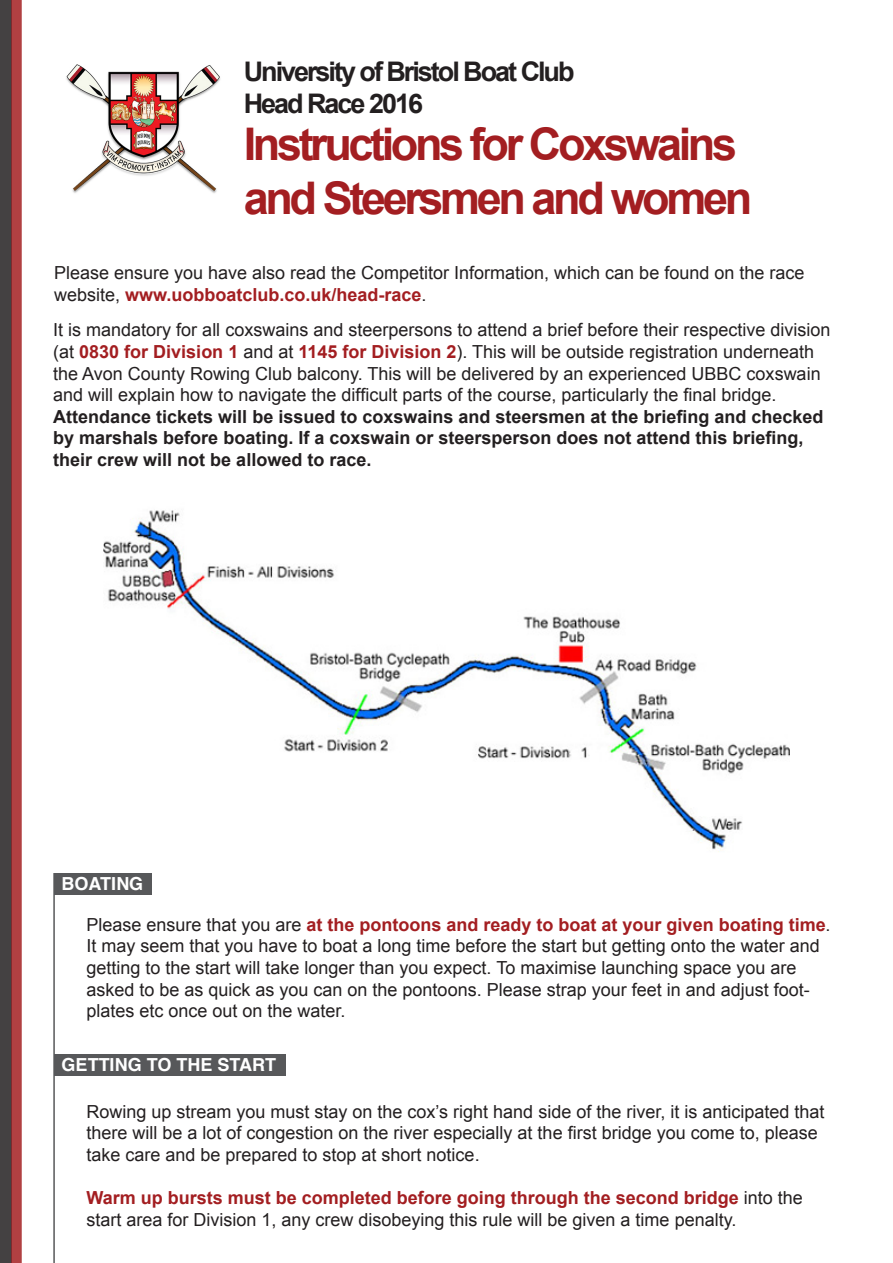
<style>
.page{position:relative;width:893px;height:1263px;background:#fff}
.page>*{position:absolute;margin:0;border:0;box-sizing:border-box;transform-origin:0 0}
.t1{font:700 45px/54px "Arial";letter-spacing:-.075em;color:#a31e21}
.t2{font:700 27px "Arial";letter-spacing:-.075em;color:#231f20}
.t3{font:18px/21.6px "Arial";color:#231f20}
.t4{font:700 18px/21.6px "Arial";color:#231f20}
.t5{font:700 18px "Helvetica";color:#fff}
.s1{font-weight:700;color:#a31e21}
</style>
<div class="page">
<img style="left:103px;top:510px;width:687px;height:342px">
<hr style="left:53px;top:873px;width:2px;height:390px;background:#57585a">
<div style="left:54px;top:873px;width:97px;height:21px;background:#57585a"></div>
<div style="left:0;top:0;width:12px;height:1263px;background:#444142"></div>
<div style="left:11px;top:0;width:11px;height:1263px;background:#b14042"></div>
<div style="left:54px;top:1054px;width:231px;height:21px;background:#57585a"></div>
<img style="left:66px;top:64px;width:154px;height:129px">
<p class="t2" style="left:244px;top:54px;width:332px">University of Bristol Boat Club</p>
<p class="t2" style="left:244px;top:86px;width:181px">Head Race 2016</p>
<p class="t1" style="left:244px;top:119px;width:510px">Instructions for Coxswains and Steersmen and women</p>
<p class="t3" style="left:54px;top:262px;width:752px">Please ensure you have also read the Competitor Information, which can be found on the race website, <span class="s1">www.uobboatclub.co.uk/head-race</span>.</p>
<p class="t3" style="left:53px;top:319px;width:779px">It is mandatory for all coxswains and steerpersons to attend a brief before their respective division (at <span class="s1">0830 for Division 1</span> and at <span class="s1">1145 for Division 2</span>). This will be outside registration underneath the Avon County Rowing Club balcony. This will be delivered by an experienced UBBC coxswain and will explain how to navigate the difficult parts of the course, particularly the final bridge.</p>
<p class="t4" style="left:53px;top:406px;width:772px">Attendance tickets will be issued to coxswains and steersmen at the briefing and checked by marshals before boating. If a coxswain or steersperson does not attend this briefing, their crew will not be allowed to race.</p>
<p class="t5" style="left:62px;top:869px;width:83px">BOATING</p>
<p class="t3" style="left:86px;top:914px;width:746px">Please ensure that you are <span class="s1">at the pontoons and ready to boat at your given boating time</span>.<br>It may seem that you have to boat a long time before the start but getting onto the water and getting to the start will take longer than you expect. To maximise launching space you are asked to be as quick as you can on the pontoons. Please strap your feet in and adjust foot&shy;plates etc once out on the water.</p>
<p class="t5" style="left:62px;top:1050px;width:216px">GETTING TO THE START</p>
<p class="t3" style="left:86px;top:1101px;width:740px">Rowing up stream you must stay on the cox’s right hand side of the river, it is anticipated that there will be a lot of congestion on the river especially at the first bridge you come to, please take care and be prepared to stop at short notice.</p>
<p class="t3" style="left:86px;top:1187px;width:718px"><span class="s1">Warm up bursts must be completed before going through the second bridge</span> into the start area for Division 1, any crew disobeying this rule will be given a time penalty.</p>
</div>
